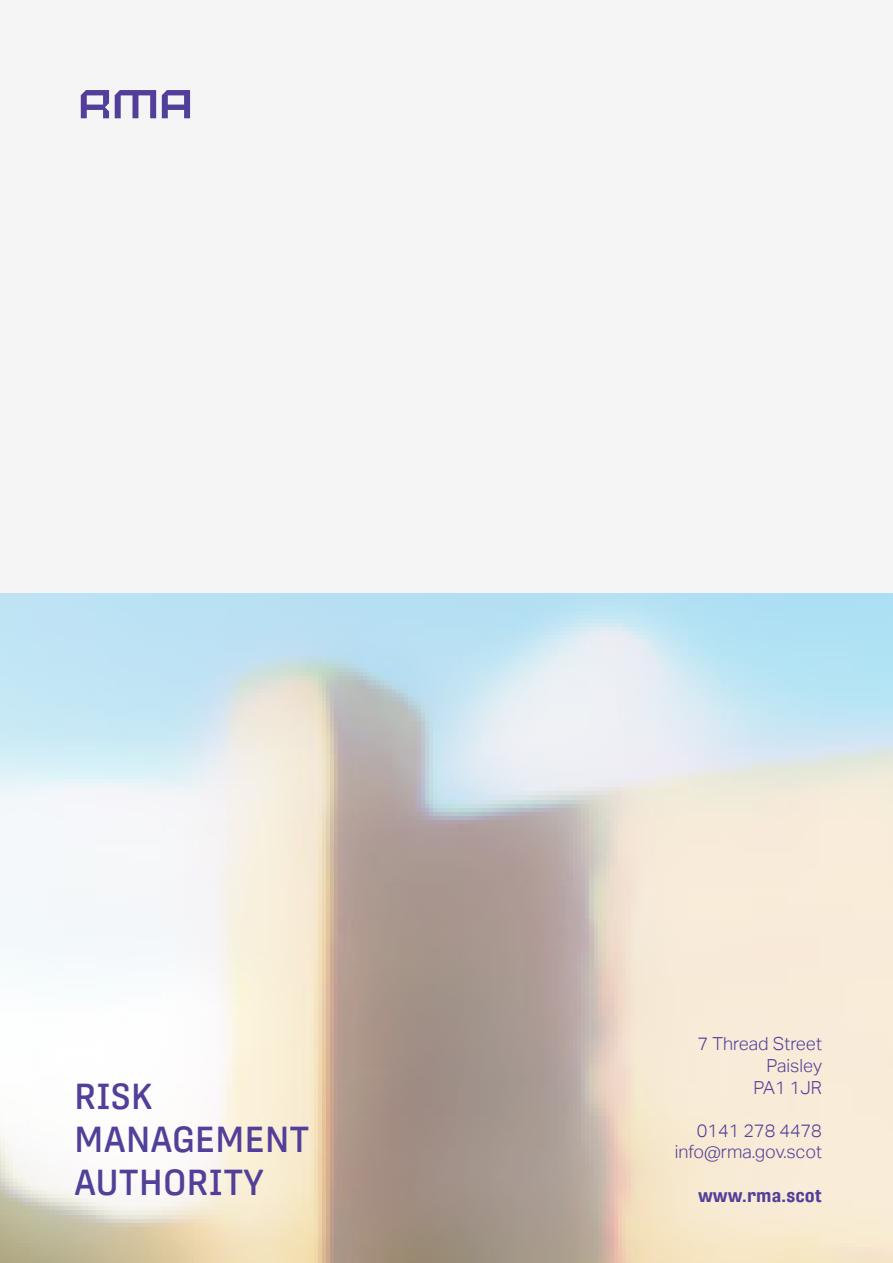
<style>
.page{position:relative;width:893px;height:1263px;background:#f5f5f5}
.page>*{position:absolute;margin:0;border:0;box-sizing:border-box;transform-origin:0 0}
.t1{font:500 36px/43.2px "Protipo Narrow";color:#533f99}
.t2{font:300 18px/21.6px "Aktiv Grotesk";color:#533f99;text-align:right}
.t3{font:700 18px "Protipo Narrow";color:#533f99}
</style>
<div class="page">
<img style="left:0;top:593px;width:893px;height:670px">
<svg style="left:162px;top:90px;width:28px;height:28px"></svg>
<svg style="left:81px;top:90px;width:28px;height:28px"></svg>
<svg style="left:115px;top:90px;width:41px;height:28px"></svg>
<h1 class="t1" style="left:74px;top:1075px;width:237px">RISK<br>MANAGEMENT<br>AUTHORITY</h1>
<p class="t2" style="left:698px;top:1033px;width:126px">7 Thread Street<br>Paisley<br>PA1 1JR</p>
<p class="t2" style="left:675px;top:1120px;width:149px">0141 278 4478 info@rma.gov.scot</p>
<p class="t3" style="left:698px;top:1185px;width:125px">www.rma.scot</p>
</div>
